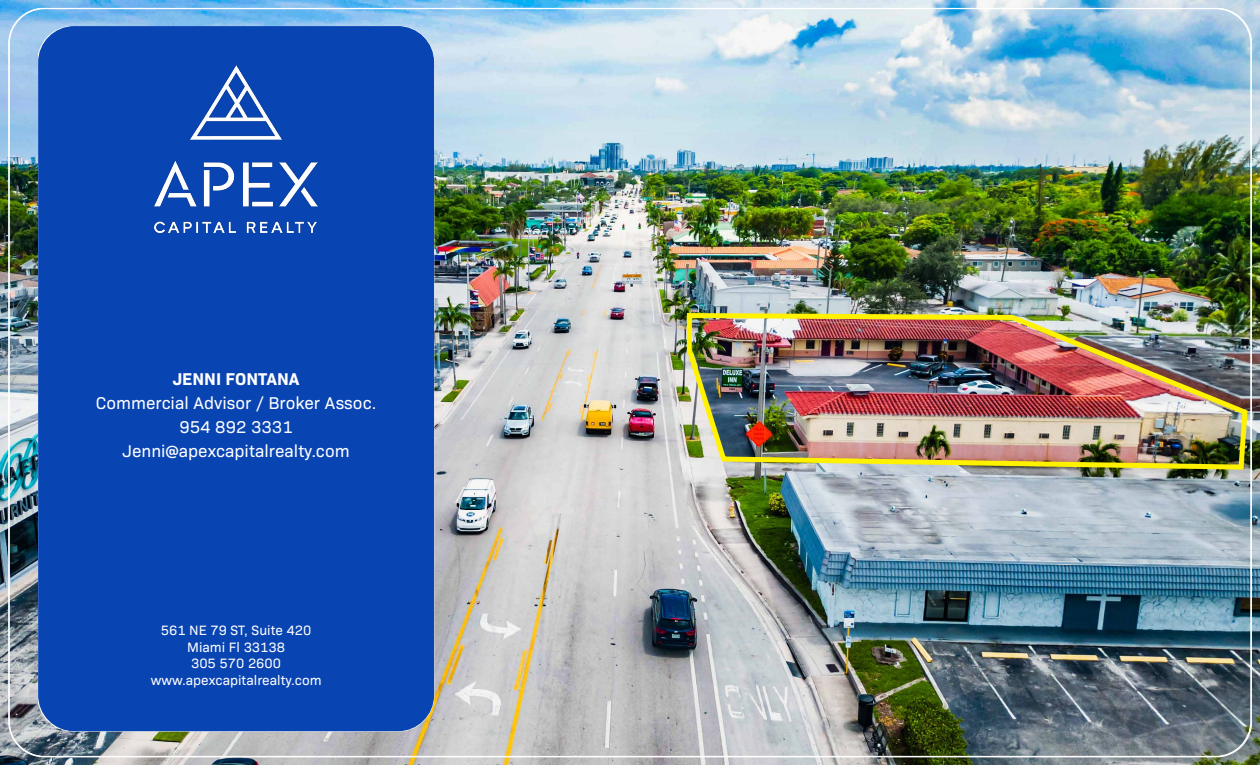
<style>
.page{position:relative;width:1260px;height:765px;background:#fff}
.page>*{position:absolute;margin:0;border:0;box-sizing:border-box;transform-origin:0 0}
.t1{font:17.38px/24px "Bio Sans";color:#fff;text-align:center}
.t2{font:700 17.38px "Bio Sans";color:#fff}
.t3{font:13.75px/16.5px "Bio Sans";color:#fff;text-align:center}
</style>
<div class="page">
<img style="left:0;top:0;width:1260px;height:765px">
<img style="left:8px;top:8px;width:1244px;height:749px">
<div style="left:39px;top:27px;width:394px;height:704px;background:#0944b3;border-radius:35px"></div>
<img style="left:154px;top:66px;width:164px;height:167px">
<img style="left:684px;top:311px;width:566px;height:161px">
<p class="t2" style="left:173px;top:365px;width:128px">JENNI FONTANA</p>
<p class="t1" style="left:96px;top:389px;width:282px">Commercial Advisor / Broker Assoc.<br>954 892 3331<br>Jenni@apexcapitalrealty.com</p>
<p class="t3" style="left:151px;top:621px;width:172px">561 NE 79 ST, Suite 420<br>Miami Fl 33138<br>305 570 2600 www.apexcapitalrealty.com</p>
</div>
